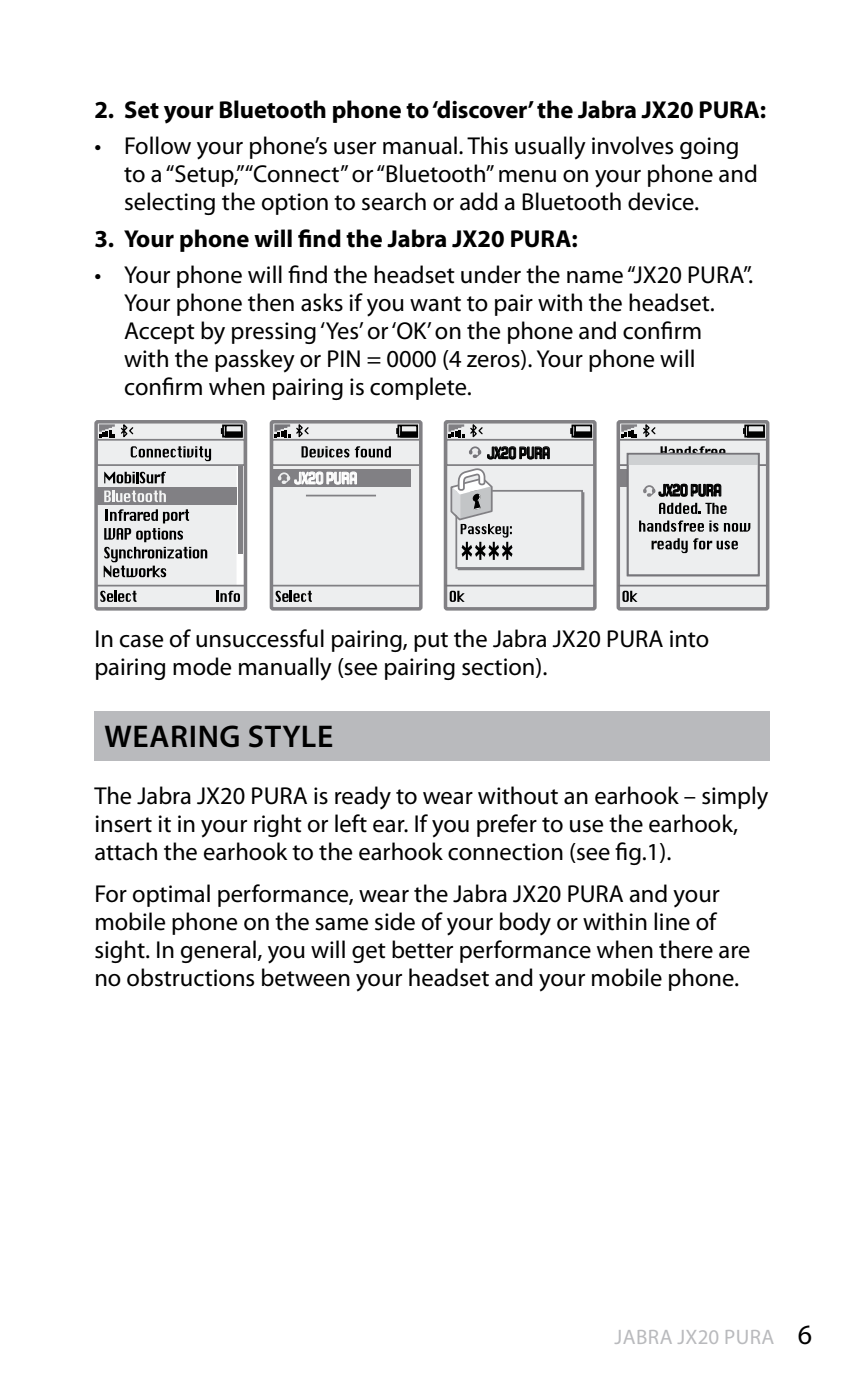
<style>
.page{position:relative;width:864px;height:1389px;background:#fff}
.page>*{position:absolute;margin:0;border:0;box-sizing:border-box;transform-origin:0 0}
.t1{font:600 31.5px "Myriad Pro";letter-spacing:.02em;color:#000}
.t2{font:28px "Myriad Pro";color:#000}
.t3{font:24.5px/28px "Myriad Pro";color:#000}
.t4{font:700 24.5px "Myriad Pro";letter-spacing:-.005em;color:#000}
.t5{font:21.7px "Jabra Face";color:#000;scale:.41 1}
.t6{font:21.7px "Jabra Face";color:#fff;scale:.41 1}
.t7{font:21px "Myriad Pro";letter-spacing:.02em;color:#b9babd}
</style>
<div class="page">
<div style="left:96px;top:465px;width:149px;height:121px;background:#edeeef"></div>
<div style="left:236px;top:465px;width:7px;height:121px;background:#fff"></div>
<div style="left:96px;top:422px;width:149px;height:17px;background:#edeeef"></div>
<div style="left:96px;top:586px;width:149px;height:22px;background:#edeeef"></div>
<div style="left:96px;top:439px;width:149px;height:27px;background:#edeeef;border:2px solid #818084"></div>
<div style="left:94px;top:420px;width:153px;height:191px;border:4px solid #818084;border-radius:2px"></div>
<hr style="left:96px;top:585px;width:149px;height:2px;background:#818084">
<div style="left:97px;top:487px;width:139px;height:18px;background:#818084"></div>
<svg style="left:100px;top:591px;width:36px;height:11px"></svg>
<svg style="left:104px;top:472px;width:62px;height:11px"></svg>
<svg style="left:104px;top:491px;width:62px;height:11px"></svg>
<svg style="left:104px;top:509px;width:103px;height:68px"></svg>
<svg style="left:216px;top:591px;width:24px;height:11px"></svg>
<svg style="left:131px;top:446px;width:80px;height:15px"></svg>
<svg style="left:221px;top:424px;width:22px;height:14px"></svg>
<svg style="left:99px;top:422px;width:35px;height:18px"></svg>
<hr style="left:238px;top:467px;width:4px;height:87px;background:#818084">
<div style="left:271px;top:465px;width:149px;height:121px;background:#edeeef"></div>
<div style="left:271px;top:422px;width:149px;height:17px;background:#edeeef"></div>
<div style="left:271px;top:586px;width:149px;height:22px;background:#edeeef"></div>
<div style="left:272px;top:440px;width:148px;height:25px;background:#edeeef"></div>
<div style="left:271px;top:439px;width:149px;height:27px;border:2px solid #818084"></div>
<div style="left:269px;top:420px;width:153px;height:191px;border:4px solid #818084;border-radius:2px"></div>
<hr style="left:271px;top:585px;width:149px;height:2px;background:#818084">
<svg style="left:275px;top:591px;width:37px;height:11px"></svg>
<svg style="left:301px;top:446px;width:48px;height:11px"></svg>
<svg style="left:355px;top:446px;width:36px;height:11px"></svg>
<svg style="left:396px;top:424px;width:23px;height:14px"></svg>
<svg style="left:274px;top:422px;width:36px;height:18px"></svg>
<hr style="left:306px;top:495px;width:70px;height:1px;background:#818084">
<div style="left:445px;top:465px;width:149px;height:121px;background:#edeeef"></div>
<div style="left:445px;top:422px;width:149px;height:17px;background:#edeeef"></div>
<div style="left:445px;top:586px;width:149px;height:22px;background:#edeeef"></div>
<div style="left:446px;top:440px;width:147px;height:25px;background:#edeeef"></div>
<div style="left:445px;top:439px;width:149px;height:27px;border:2px solid #818084"></div>
<div style="left:443px;top:420px;width:153px;height:191px;border:4px solid #818084;border-radius:2px"></div>
<hr style="left:445px;top:585px;width:149px;height:2px;background:#76757a">
<svg style="left:449px;top:591px;width:15px;height:11px"></svg>
<svg style="left:570px;top:424px;width:22px;height:14px"></svg>
<div style="left:618px;top:465px;width:149px;height:121px;background:linear-gradient(to right,#edeeef,#edeeef)"></div>
<div style="left:618px;top:422px;width:149px;height:17px;background:#edeeef"></div>
<div style="left:618px;top:586px;width:149px;height:22px;background:#edeeef"></div>
<div style="left:619px;top:440px;width:147px;height:25px;background:#edeeef"></div>
<div style="left:618px;top:439px;width:149px;height:27px;border:2px solid #76757a"></div>
<div style="left:616px;top:420px;width:153px;height:191px;border:4px solid #818084;border-radius:2px"></div>
<hr style="left:618px;top:585px;width:149px;height:2px;background:#76757a">
<svg style="left:622px;top:591px;width:15px;height:11px"></svg>
<svg style="left:742px;top:424px;width:23px;height:14px"></svg>
<svg style="left:621px;top:422px;width:35px;height:18px"></svg>
<svg style="left:660px;top:446px;width:65px;height:7px"></svg>
<div style="left:618px;top:469px;width:139px;height:18px;background:#818084"></div>
<div style="left:626px;top:453px;width:133px;height:123px;background:#edeeef"></div>
<svg style="left:639px;top:521px;width:64px;height:11px"></svg>
<svg style="left:709px;top:521px;width:41px;height:11px"></svg>
<svg style="left:651px;top:538px;width:86px;height:15px"></svg>
<div style="left:627px;top:454px;width:131px;height:11px;background:#ced0d2"></div>
<div style="left:626px;top:453px;width:133px;height:123px;border:2px solid #76757a"></div>
<svg style="left:448px;top:422px;width:101px;height:38px"></svg>
<svg style="left:643px;top:483px;width:84px;height:31px"></svg>
<svg style="left:450px;top:468px;width:135px;height:103px"></svg>
<div style="left:271px;top:469px;width:139px;height:18px;background:#818084"></div>
<svg style="left:278px;top:471px;width:79px;height:14px"></svg>
<div style="left:94px;top:711px;width:675px;height:50px;background:#b9babd"></div>
<p class="t4" style="left:94px;top:93px;width:673px">2. Set your Bluetooth phone to ‘discover’ the Jabra JX20 PURA:</p>
<p class="t3" style="left:124px;top:131px;width:635px;text-indent:-30px">• Follow your phone’s user manual. This usually involves going to a “Setup,”“Connect” or “Bluetooth” menu on your phone and selecting the option to search or add a Bluetooth device.</p>
<p class="t4" style="left:94px;top:223px;width:485px">3. Your phone will find the Jabra JX20 PURA:</p>
<p class="t3" style="left:124px;top:261px;width:630px;text-indent:-30px">• Your phone will find the headset under the name “JX20 PURA”.<br>Your phone then asks if you want to pair with the headset.<br>Accept by pressing‘Yes’or‘OK’on the phone and confirm with the passkey or PIN = 0000 (4 zeros). Your phone will confirm when pairing is complete.</p>
<p class="t6" style="left:294px;top:462px;width:154px">JX20 PURA</p>
<p class="t5" style="left:487px;top:437px;width:154px">JX20 PURA</p>
<p class="t5" style="left:658px;top:474px;width:154px">JX20 PURA</p>
<p class="t3" style="left:94px;top:624px;width:616px">In case of unsuccessful pairing, put the Jabra JX20 PURA into pairing mode manually (see pairing section).</p>
<p class="t1" style="left:104px;top:716px;width:230px">WEARING STYLE</p>
<p class="t3" style="left:94px;top:781px;width:675px">The Jabra JX20 PURA is ready to wear without an earhook – simply insert it in your right or left ear. If you prefer to use the earhook, attach the earhook to the earhook connection (see fig.1).</p>
<p class="t3" style="left:94px;top:880px;width:657px">For optimal performance, wear the Jabra JX20 PURA and your mobile phone on the same side of your body or within line of sight. In general, you will get better performance when there are no obstructions between your headset and your mobile phone.</p>
<p class="t7" style="left:614px;top:1324px;width:158px">Jabra JX20 Pura</p>
<p class="t2" style="left:797px;top:1317px;width:16px">6</p>
</div>
